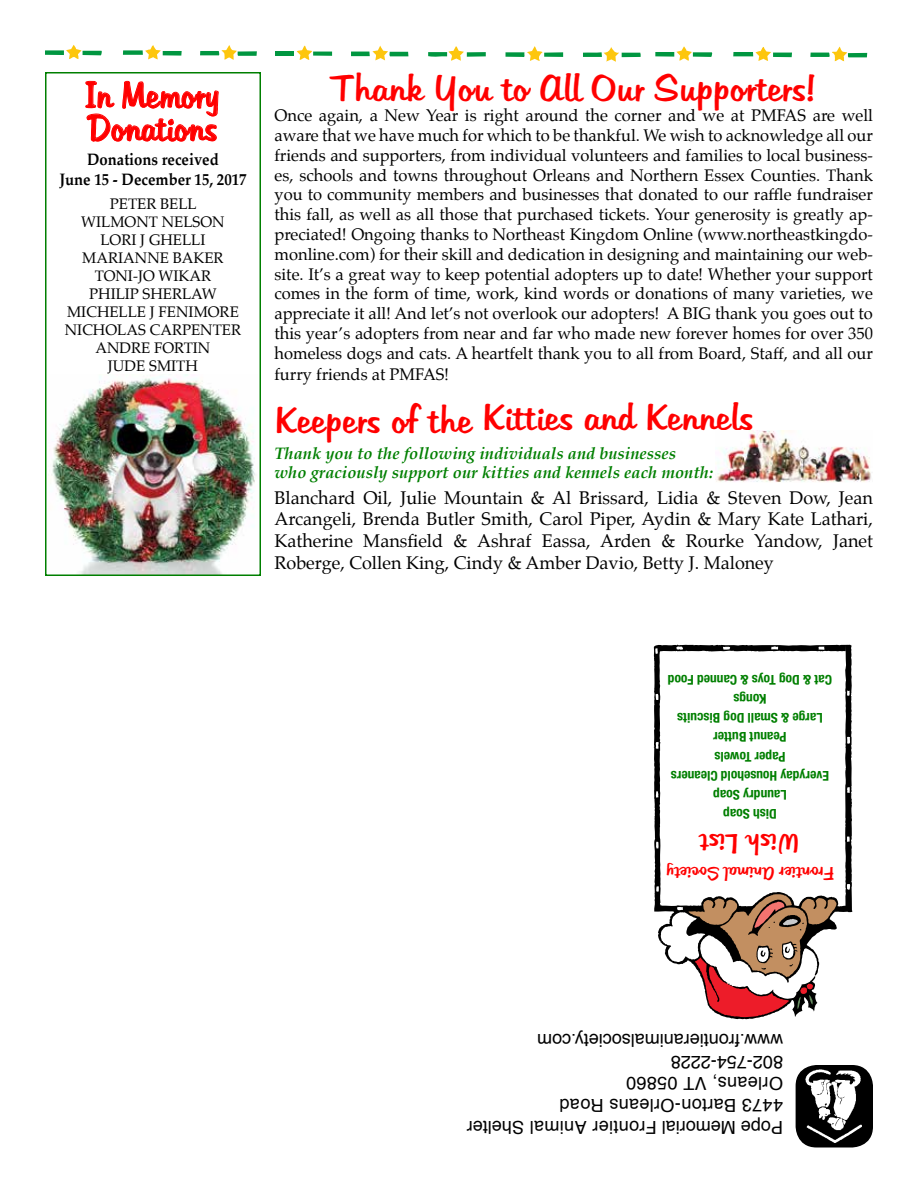
<style>
.page{position:relative;width:918px;height:1188px;background:#fff}
.page>*{position:absolute;margin:0;border:0;box-sizing:border-box;transform-origin:0 0}
.t1{font:36px "Martina";color:#f00}
.t2{font:36px/33px "Martina";color:#f00;scale:.9 1}
.t3{font:27px "Martina";color:#f00}
.t4{font:18px/21.6px "Palatino";color:#000;text-align:justify}
.t5{font:18px/21.6px "Helvetica";color:#000}
.t6{font:18px "Martina";color:#f00}
.t7{font:16.5px/19.8px "Palatino";color:#000;text-align:justify}
.t8{font:italic 700 16.5px/19.8px "Palatino";color:#007f00}
.t9{font:700 16.5px/19.8px "Palatino";color:#000;text-align:center;scale:.9 1}
.t10{font:15px/18px "Palatino";color:#000;text-align:center}
.t11{font:700 condensed 13.5px/19.2px "Helvetica Neue";color:#007f00;text-align:center}
</style>
<div class="page">
<div style="left:796px;top:1066px;width:76px;height:81px;background:#000;border-radius:20px"></div>
<div style="left:796px;top:1065px;width:77px;height:83px;border:2px solid #000;border-radius:20px"></div>
<img style="left:806px;top:1070px;width:56px;height:73px">
<svg style="left:654px;top:645px;width:198px;height:268px;background:#1c1c1c"></svg>
<svg style="left:659px;top:645px;width:188px;height:262px"></svg>
<svg style="left:847px;top:884px;width:3px;height:6px"></svg>
<svg style="left:656px;top:886px;width:181px;height:133px"></svg>
<svg style="left:656px;top:842px;width:3px;height:7px"></svg>
<svg style="left:847px;top:837px;width:3px;height:5px"></svg>
<svg style="left:655px;top:791px;width:4px;height:7px"></svg>
<svg style="left:846px;top:787px;width:4px;height:6px"></svg>
<svg style="left:655px;top:742px;width:4px;height:7px"></svg>
<svg style="left:847px;top:736px;width:5px;height:9px"></svg>
<svg style="left:656px;top:694px;width:3px;height:6px"></svg>
<svg style="left:847px;top:690px;width:3px;height:6px"></svg>
<svg style="left:655px;top:648px;width:4px;height:6px"></svg>
<svg style="left:818px;top:647px;width:8px;height:3px"></svg>
<svg style="left:771px;top:646px;width:7px;height:3px"></svg>
<svg style="left:723px;top:646px;width:8px;height:4px"></svg>
<svg style="left:676px;top:646px;width:7px;height:4px"></svg>
<div style="left:45px;top:50px;width:19px;height:5px;background:#009640"></div>
<svg style="left:66px;top:45px;width:36px;height:14px"></svg>
<div style="left:123px;top:50px;width:20px;height:5px;background:#009640"></div>
<svg style="left:145px;top:45px;width:16px;height:14px"></svg>
<div style="left:163px;top:51px;width:19px;height:5px;background:#009640"></div>
<svg style="left:200px;top:45px;width:57px;height:15px"></svg>
<div style="left:275px;top:51px;width:19px;height:5px;background:#009640"></div>
<svg style="left:297px;top:46px;width:15px;height:14px"></svg>
<svg style="left:313px;top:52px;width:19px;height:4px"></svg>
<hr style="left:351px;top:52px;width:19px;height:4px;background:#009640">
<svg style="left:372px;top:46px;width:36px;height:14px"></svg>
<svg style="left:428px;top:46px;width:36px;height:15px"></svg>
<div style="left:467px;top:52px;width:19px;height:5px;background:#009640"></div>
<svg style="left:506px;top:46px;width:37px;height:15px"></svg>
<div style="left:544px;top:52px;width:19px;height:5px;background:#009640"></div>
<svg style="left:583px;top:47px;width:58px;height:15px"></svg>
<div style="left:655px;top:52px;width:19px;height:5px;background:#009640"></div>
<svg style="left:676px;top:46px;width:37px;height:15px"></svg>
<hr style="left:733px;top:52px;width:20px;height:4px;background:#009640">
<svg style="left:755px;top:47px;width:16px;height:14px"></svg>
<hr style="left:773px;top:53px;width:19px;height:4px;background:#009640">
<svg style="left:810px;top:47px;width:57px;height:14px"></svg>
<svg style="left:86px;top:81px;width:132px;height:61px"></svg>
<img style="left:51px;top:374px;width:204px;height:199px">
<div style="left:45px;top:72px;width:216px;height:504px;border:2px solid #007f00"></div>
<img style="left:715px;top:431px;width:156px;height:52px">
<h1 class="t2" style="left:86px;top:79px;width:151px">In Memory<br>Donations</h1>
<p class="t9" style="left:59px;top:149px;width:210px">Donations received<br>June 15 - December 15, 2017</p>
<p class="t10" style="left:65px;top:195px;width:178px">PETER BELL<br>WILMONT NELSON<br>LORI J GHELLI<br>MARIANNE BAKER<br>TONI-JO WIKAR<br>PHILIP SHERLAW<br>MICHELLE J FENIMORE<br>NICHOLAS CARPENTER<br>ANDRE FORTIN<br>JUDE SMITH</p>
<h1 class="t1" style="left:332px;top:67px;width:486px">Thank You to All Our Supporters!</h1>
<p class="t7" style="left:274px;top:106px;width:600px">Once again, a New Year is right around the corner and we at PMFAS are well aware that we have much for which to be thankful. We wish to acknowledge all our friends and supporters, from individual volunteers and families to local business&shy;es, schools and towns throughout Orleans and Northern Essex Counties. Thank you to community members and businesses that donated to our raffle fundraiser this fall, as well as all those that purchased tickets. Your generosity is greatly ap&shy;preciated! Ongoing thanks to Northeast Kingdom Online (www.northeastkingdo&shy;monline.com) for their skill and dedication in designing and maintaining our web&shy;site. It’s a great way to keep potential adopters up to date! Whether your support comes in the form of time, work, kind words or donations of many varieties, we appreciate it all! And let’s not overlook our adopters! A BIG thank you goes out to this year’s adopters from near and far who made new forever homes for over 350 homeless dogs and cats. A heartfelt thank you to all from Board, Staff, and all our</p>
<p class="t7" style="left:274px;top:365px;width:176px">furry friends at PMFAS!</p>
<h1 class="t1" style="left:274px;top:396px;width:481px">Keepers of the Kitties and Kennels</h1>
<p class="t8" style="left:274px;top:443px;width:440px">Thank you to the following individuals and businesses<br>who graciously support our kitties and kennels each month:</p>
<p class="t4" style="left:274px;top:487px;width:600px">Blanchard Oil, Julie Mountain &amp; Al Brissard, Lidia &amp; Steven Dow, Jean Arcangeli, Brenda Butler Smith, Carol Piper, Aydin &amp; Mary Kate Lathari, Katherine Mansfield &amp; Ashraf Eassa, Arden &amp; Rourke Yandow, Janet Roberge, Collen King, Cindy &amp; Amber Davio, Betty J. Maloney</p>
<p class="t11" style="left:832px;top:824px;width:166px;rotate:-180deg">Dish Soap<br>Laundry Soap<br>Everyday Household Cleaners<br>Paper Towels<br>Peanut Butter<br>Large &amp; Small Dog Biscuits<br>Kongs<br>Cat &amp; Dog Toys &amp; Canned Food</p>
<h2 class="t3" style="left:800px;top:860px;width:101px;rotate:-180deg">Wish List</h2>
<p class="t6" style="left:834px;top:884px;width:170px;rotate:-180deg">Frontier Animal Society</p>
<p class="t5" style="left:783px;top:1137px;width:318px;rotate:-180deg">Pope Memorial Frontier Animal Shelter<br>4473 Barton-Orleans Road<br>Orleans, VT 05860<br>802-754-2228 www.frontieranimalsociety.com</p>
</div>
